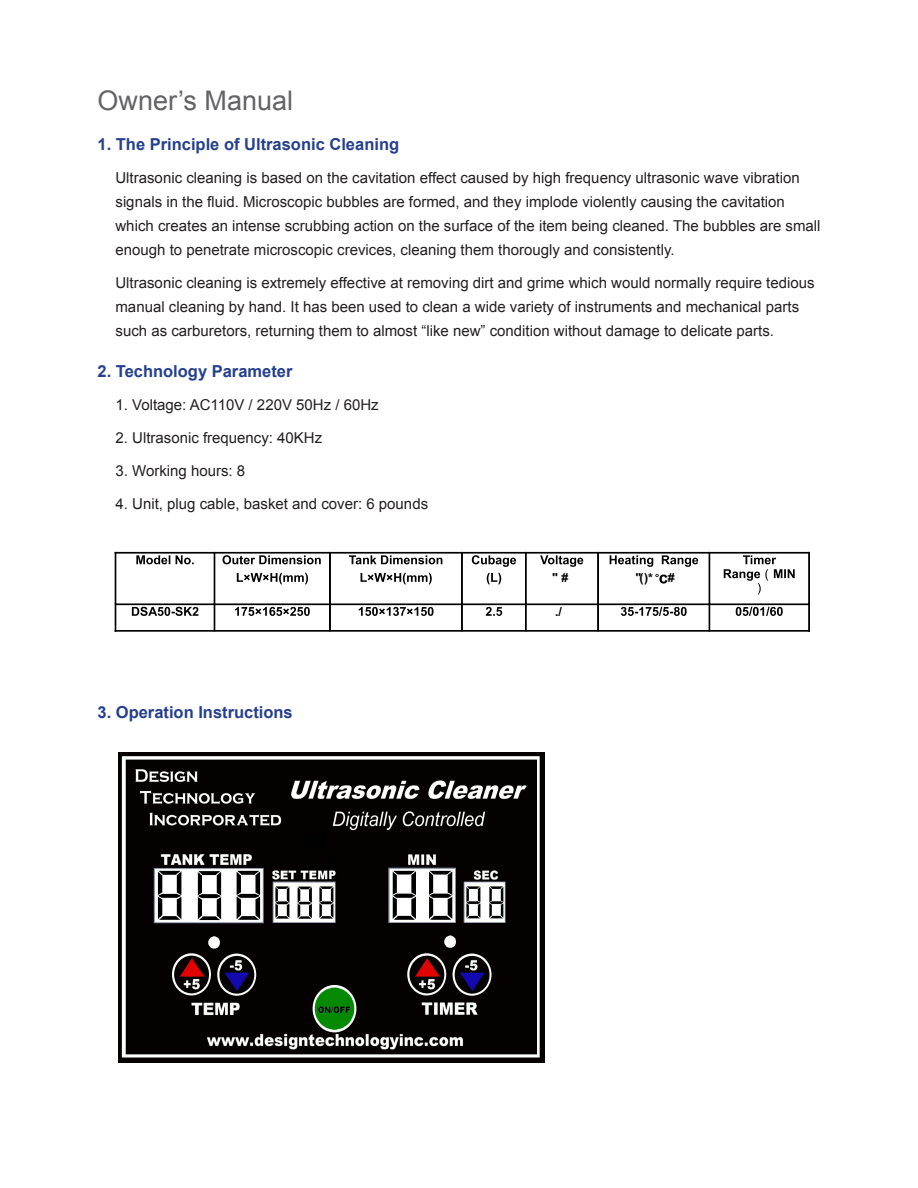
<style>
.page{position:relative;width:918px;height:1188px;background:#fff}
.page>*{position:absolute;margin:0;border:0;box-sizing:border-box;transform-origin:0 0}
.t1{font:27px "Arial";color:#636366}
.t2{font:700 16.5px "Arial";color:#253f8e}
.main_paragraphs{font:15px/24px "Arial";color:#231f20}
.t3{font:700 12.3px "Arial";color:#000}
</style>
<div class="page">
<div style="left:115px;top:552px;width:99px;height:1px;border:1px solid #000"></div>
<div style="left:214px;top:552px;width:116px;height:1px;border:1px solid #000"></div>
<div style="left:330px;top:552px;width:132px;height:1px;border:1px solid #000"></div>
<div style="left:462px;top:552px;width:64px;height:1px;border:1px solid #000"></div>
<div style="left:526px;top:552px;width:72px;height:1px;border:1px solid #000"></div>
<div style="left:598px;top:552px;width:111px;height:1px;border:1px solid #000"></div>
<div style="left:709px;top:552px;width:101px;height:1px;border:1px solid #000"></div>
<div style="left:116px;top:604px;width:98px;height:1px;border:1px solid #000"></div>
<div style="left:214px;top:604px;width:116px;height:1px;border:1px solid #000"></div>
<div style="left:330px;top:604px;width:132px;height:1px;border:1px solid #000"></div>
<div style="left:462px;top:604px;width:64px;height:1px;border:1px solid #000"></div>
<div style="left:526px;top:604px;width:72px;height:1px;border:1px solid #000"></div>
<div style="left:598px;top:604px;width:111px;height:1px;border:1px solid #000"></div>
<div style="left:709px;top:604px;width:100px;height:1px;border:1px solid #000"></div>
<div style="left:115px;top:630px;width:99px;height:1px;border:1px solid #000"></div>
<div style="left:214px;top:630px;width:116px;height:1px;border:1px solid #000"></div>
<div style="left:330px;top:630px;width:132px;height:1px;border:1px solid #000"></div>
<div style="left:462px;top:630px;width:64px;height:1px;border:1px solid #000"></div>
<div style="left:526px;top:630px;width:72px;height:1px;border:1px solid #000"></div>
<div style="left:598px;top:630px;width:111px;height:1px;border:1px solid #000"></div>
<div style="left:709px;top:630px;width:101px;height:1px;border:1px solid #000"></div>
<div style="left:115px;top:552px;width:1px;height:52px;border:1px solid #000"></div>
<svg style="left:115px;top:604px;width:1px;height:27px"></svg>
<div style="left:214px;top:553px;width:1px;height:51px;border:1px solid #000"></div>
<svg style="left:214px;top:604px;width:1px;height:27px"></svg>
<div style="left:330px;top:553px;width:1px;height:51px;border:1px solid #000"></div>
<svg style="left:330px;top:604px;width:1px;height:27px"></svg>
<div style="left:462px;top:553px;width:1px;height:51px;border:1px solid #000"></div>
<svg style="left:462px;top:604px;width:1px;height:27px"></svg>
<hr style="left:526px;top:553px;width:1px;height:51px;background:#000">
<div style="left:525px;top:553px;width:1px;height:51px;border:1px solid #000"></div>
<svg style="left:525px;top:604px;width:2px;height:27px"></svg>
<div style="left:598px;top:553px;width:1px;height:51px;border:1px solid #000"></div>
<svg style="left:598px;top:604px;width:1px;height:27px"></svg>
<div style="left:709px;top:553px;width:1px;height:51px;border:1px solid #000"></div>
<svg style="left:709px;top:604px;width:1px;height:27px"></svg>
<div style="left:809px;top:552px;width:1px;height:52px;border:1px solid #000"></div>
<svg style="left:809px;top:604px;width:1px;height:27px"></svg>
<svg style="left:136px;top:555px;width:58px;height:9px"></svg>
<svg style="left:223px;top:555px;width:98px;height:9px"></svg>
<svg style="left:237px;top:573px;width:71px;height:11px"></svg>
<svg style="left:349px;top:555px;width:93px;height:9px"></svg>
<svg style="left:361px;top:573px;width:71px;height:11px"></svg>
<svg style="left:472px;top:555px;width:44px;height:12px"></svg>
<svg style="left:487px;top:573px;width:14px;height:11px"></svg>
<svg style="left:540px;top:555px;width:43px;height:12px"></svg>
<svg style="left:610px;top:555px;width:88px;height:12px"></svg>
<svg style="left:655px;top:574px;width:13px;height:10px"></svg>
<svg style="left:724px;top:555px;width:71px;height:39px"></svg>
<svg style="left:132px;top:607px;width:66px;height:9px"></svg>
<svg style="left:235px;top:607px;width:75px;height:9px"></svg>
<svg style="left:359px;top:607px;width:75px;height:9px"></svg>
<svg style="left:486px;top:607px;width:16px;height:9px"></svg>
<svg style="left:621px;top:607px;width:66px;height:9px"></svg>
<svg style="left:736px;top:607px;width:47px;height:9px"></svg>
<img style="left:118px;top:753px;width:426px;height:309px">
<p class="t1" style="left:98px;top:82px;width:197px">Owner’s Manual</p>
<h1 class="t2" style="left:98px;top:133px;width:303px">1. The Principle of Ultrasonic Cleaning</h1>
<p class="main_paragraphs" style="left:116px;top:166px;width:707px">Ultrasonic cleaning is based on the cavitation effect caused by high frequency ultrasonic wave vibration signals in the fluid. Microscopic bubbles are formed, and they implode violently causing the cavitation which creates an intense scrubbing action on the surface of the item being cleaned. The bubbles are small enough to penetrate microscopic crevices, cleaning them thorougly and consistently.</p>
<p class="main_paragraphs" style="left:116px;top:271px;width:701px">Ultrasonic cleaning is extremely effective at removing dirt and grime which would normally require tedious manual cleaning by hand. It has been used to clean a wide variety of instruments and mechanical parts such as carburetors, returning them to almost “like new” condition without damage to delicate parts.</p>
<h1 class="t2" style="left:98px;top:360px;width:196px">2. Technology Parameter</h1>
<p class="main_paragraphs" style="left:116px;top:393px;width:265px">1. Voltage: AC110V / 220V 50Hz / 60Hz</p>
<p class="main_paragraphs" style="left:116px;top:426px;width:208px">2. Ultrasonic frequency: 40KHz</p>
<p class="main_paragraphs" style="left:116px;top:459px;width:131px">3. Working hours: 8</p>
<p class="main_paragraphs" style="left:116px;top:492px;width:314px">4. Unit, plug cable, basket and cover: 6 pounds</p>
<h1 class="t2" style="left:98px;top:701px;width:197px">3. Operation Instructions</h1>
<p class="t3" style="left:552px;top:569px;width:18px">" #</p>
<p class="t3" style="left:636px;top:569px;width:41px">"()* #</p>
<p class="t3" style="left:555px;top:603px;width:8px">./</p>
</div>
